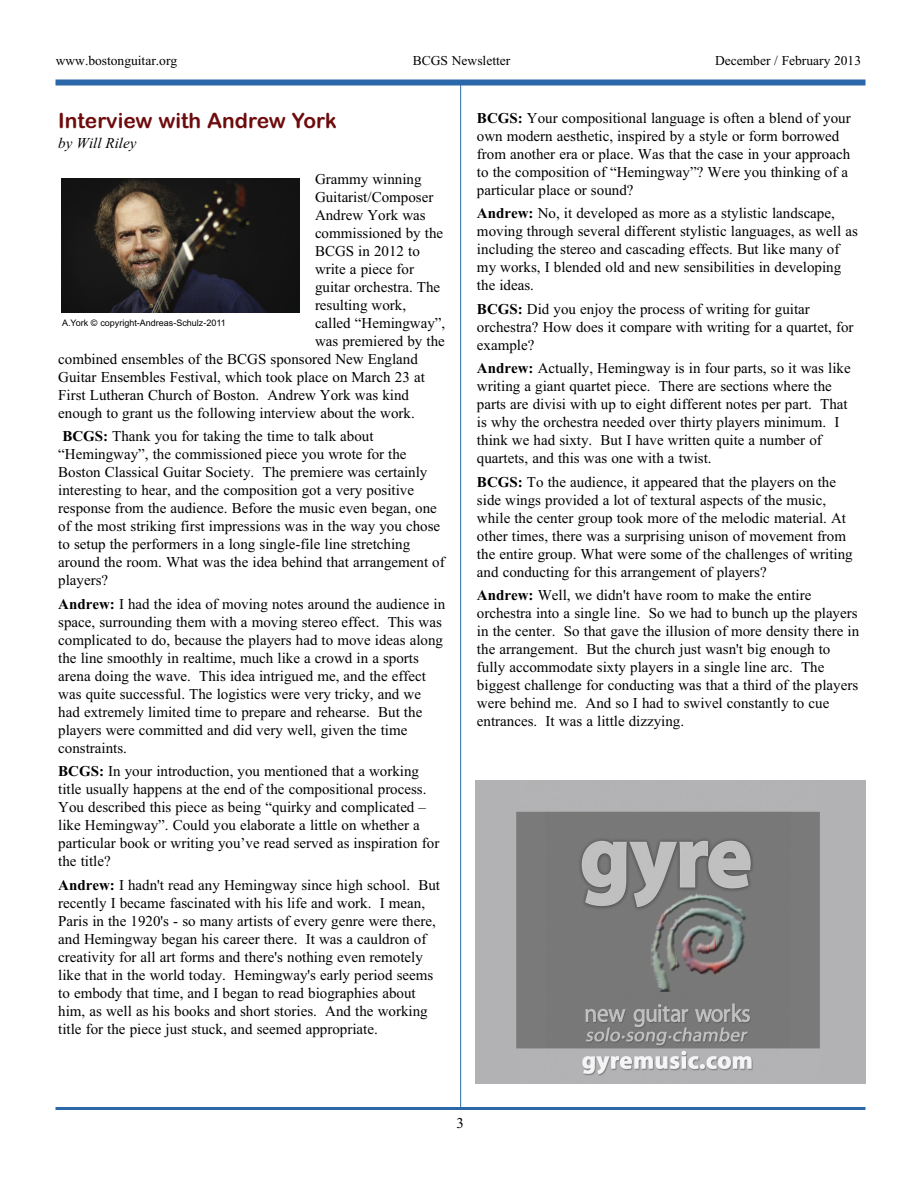
<style>
.page{position:relative;width:918px;height:1188px;background:#fff}
.page>*{position:absolute;margin:0;border:0;box-sizing:border-box;transform-origin:0 0}
.t1{font:21px "Arial Rounded MT Bold";color:#6e0c0d}
.t2{font:15px/18px "Times New Roman";color:#000}
.t3{font:15px "Times New Roman PS Italic MT OTF";color:#000}
.t4{font:13.5px "Times New Roman";color:#000}
.t5{font:9px "Arial";color:#000}
.s1{font-weight:700}
</style>
<div class="page">
<div style="left:56px;top:80px;width:810px;height:6px;background:#2b68aa"></div>
<hr style="left:56px;top:1107px;width:810px;height:3px;background:#2b68aa">
<hr style="left:460px;top:82px;width:1px;height:1028px;background:#2b68aa">
<img style="left:62px;top:178px;width:238px;height:134px">
<img style="left:475px;top:781px;width:391px;height:302px">
<p class="t4" style="left:56px;top:51px;width:123px">www.bostonguitar.org</p>
<p class="t4" style="left:413px;top:51px;width:99px">BCGS Newsletter</p>
<p class="t4" style="left:715px;top:51px;width:148px">December / February 2013</p>
<h1 class="t1" style="left:58px;top:108px;width:280px">Interview with Andrew York</h1>
<p class="t3" style="left:58px;top:133px;width:80px">by Will Riley</p>
<p class="t2" style="left:315px;top:170px;width:108px">Grammy winning</p>
<p class="t2" style="left:315px;top:188px;width:120px">Guitarist/Composer</p>
<p class="t2" style="left:315px;top:206px;width:112px">Andrew York was</p>
<p class="t2" style="left:315px;top:224px;width:130px">commissioned by the</p>
<p class="t2" style="left:315px;top:242px;width:106px">BCGS in 2012 to</p>
<p class="t2" style="left:315px;top:260px;width:101px">write a piece for</p>
<p class="t2" style="left:315px;top:278px;width:127px">guitar orchestra. The</p>
<p class="t2" style="left:315px;top:296px;width:93px">resulting work,</p>
<p class="t2" style="left:315px;top:314px;width:132px">called “Hemingway”,</p>
<p class="t2" style="left:315px;top:332px;width:131px">was premiered by the</p>
<p class="t2" style="left:58px;top:350px;width:361px">combined ensembles of the BCGS sponsored New England</p>
<p class="t2" style="left:58px;top:368px;width:368px">Guitar Ensembles Festival, which took place on March 23 at</p>
<p class="t2" style="left:58px;top:386px;width:352px">First Lutheran Church of Boston. Andrew York was kind</p>
<p class="t2" style="left:58px;top:404px;width:358px">enough to grant us the following interview about the work.</p>
<p class="t2" style="left:58px;top:427px;width:388px"><span class="s1">BCGS:</span> Thank you for taking the time to talk about “Hemingway”, the commissioned piece you wrote for the Boston Classical Guitar Society. The premiere was certainly interesting to hear, and the composition got a very positive response from the audience. Before the music even began, one of the most striking first impressions was in the way you chose to setup the performers in a long single-file line stretching around the room. What was the idea behind that arrangement of players?</p>
<p class="t2" style="left:58px;top:595px;width:388px"><span class="s1">Andrew:</span> I had the idea of moving notes around the audience in space, surrounding them with a moving stereo effect. This was complicated to do, because the players had to move ideas along the line smoothly in realtime, much like a crowd in a sports arena doing the wave. This idea intrigued me, and the effect was quite successful. The logistics were very tricky, and we had extremely limited time to prepare and rehearse. But the players were committed and did very well, given the time constraints.</p>
<p class="t2" style="left:58px;top:762px;width:383px"><span class="s1">BCGS:</span> In your introduction, you mentioned that a working title usually happens at the end of the compositional process.<br>You described this piece as being “quirky and complicated – like Hemingway”. Could you elaborate a little on whether a particular book or writing you’ve read served as inspiration for the title?</p>
<p class="t2" style="left:58px;top:875px;width:383px"><span class="s1">Andrew:</span> I hadn't read any Hemingway since high school. But recently I became fascinated with his life and work. I mean, Paris in the 1920's - so many artists of every genre were there, and Hemingway began his career there. It was a cauldron of creativity for all art forms and there's nothing even remotely like that in the world today. Hemingway's early period seems to embody that time, and I began to read biographies about him, as well as his books and short stories. And the working title for the piece just stuck, and seemed appropriate.</p>
<p class="t5" style="left:62px;top:317px;width:165px">A.York © copyright-Andreas-Schulz-2011</p>
<p class="t2" style="left:477px;top:109px;width:375px"><span class="s1">BCGS:</span> Your compositional language is often a blend of your own modern aesthetic, inspired by a style or form borrowed from another era or place. Was that the case in your approach to the composition of “Hemingway”? Were you thinking of a particular place or sound?</p>
<p class="t2" style="left:477px;top:204px;width:382px"><span class="s1">Andrew:</span> No, it developed as more as a stylistic landscape, moving through several different stylistic languages, as well as including the stereo and cascading effects. But like many of my works, I blended old and new sensibilities in developing the ideas.</p>
<p class="t2" style="left:477px;top:299px;width:378px"><span class="s1">BCGS:</span> Did you enjoy the process of writing for guitar orchestra? How does it compare with writing for a quartet, for example?</p>
<p class="t2" style="left:477px;top:359px;width:375px"><span class="s1">Andrew:</span> Actually, Hemingway is in four parts, so it was like writing a giant quartet piece. There are sections where the parts are divisi with up to eight different notes per part. That is why the orchestra needed over thirty players minimum. I think we had sixty. But I have written quite a number of quartets, and this was one with a twist.</p>
<p class="t2" style="left:477px;top:472px;width:377px"><span class="s1">BCGS:</span> To the audience, it appeared that the players on the side wings provided a lot of textural aspects of the music, while the center group took more of the melodic material. At other times, there was a surprising unison of movement from the entire group. What were some of the challenges of writing and conducting for this arrangement of players?</p>
<p class="t2" style="left:477px;top:586px;width:384px"><span class="s1">Andrew:</span> Well, we didn't have room to make the entire orchestra into a single line. So we had to bunch up the players in the center. So that gave the illusion of more density there in the arrangement. But the church just wasn't big enough to fully accommodate sixty players in a single line arc. The biggest challenge for conducting was that a third of the players were behind me. And so I had to swivel constantly to cue entrances. It was a little dizzying.</p>
<p class="t2" style="left:456px;top:1114px;width:9px">3</p>
</div>
